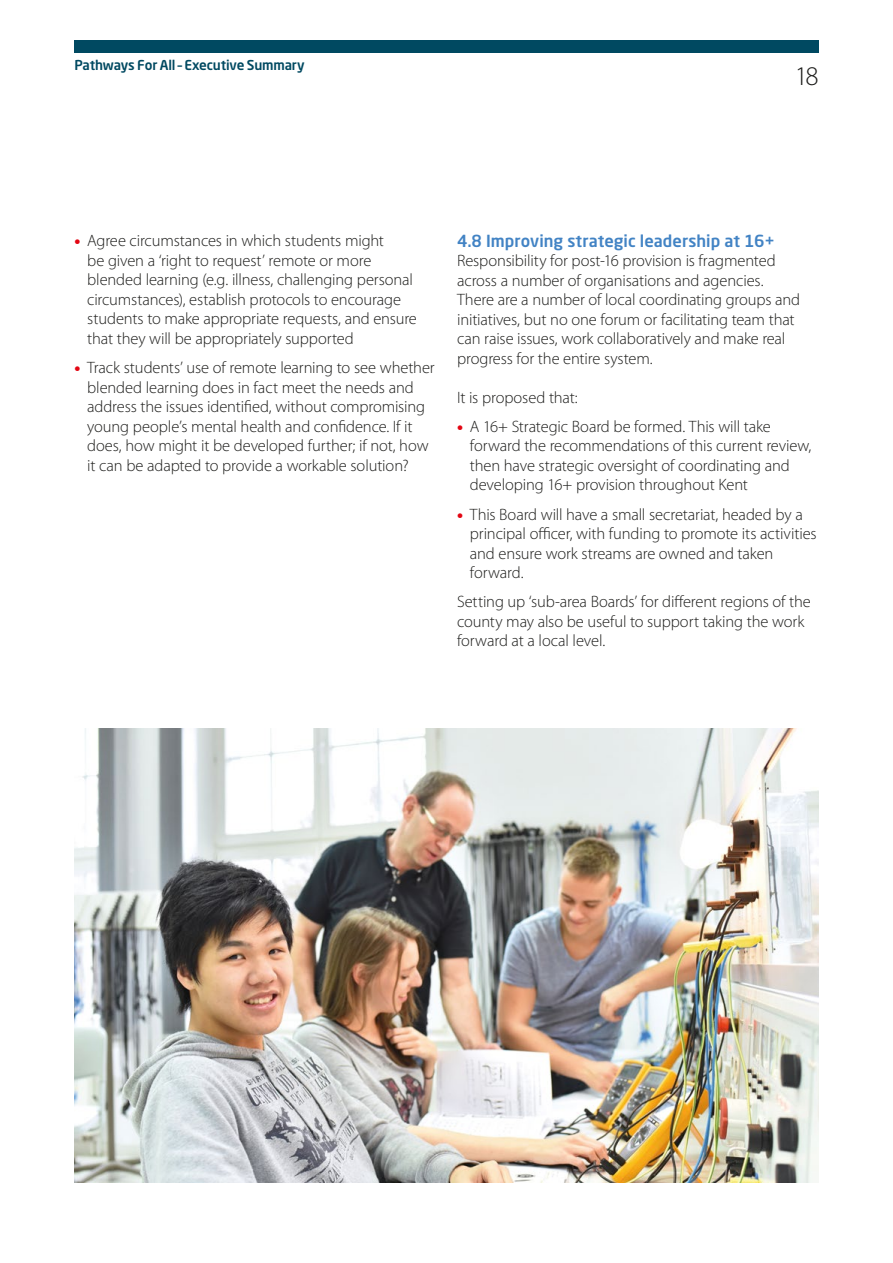
<style>
.page{position:relative;width:893px;height:1263px;background:#fff}
.page>*{position:absolute;margin:0;border:0;box-sizing:border-box;transform-origin:0 0}
.t1{font:300 27px "Myriad Pro";color:#1d1d1b}
.body_text_11_on_13pt{font:300 16.5px/19.5px "Myriad Pro";letter-spacing:-.01em;color:#1d1d1b}
.Running_head_12_on_1{font:500 16.5px "Neo Sans Std";color:#4283c4}
.body_text_before_bul{font:300 16.5px "Myriad Pro";letter-spacing:-.01em;color:#1d1d1b}
.t2{font:500 13.5px "Neo Sans Std";letter-spacing:-.015em;color:#004961}
.s1{font-weight:900;color:#e30613}
</style>
<div class="page">
<div style="left:74px;top:40px;width:745px;height:13px;background:#004961"></div>
<img style="left:74px;top:729px;width:745px;height:453px">
<p class="t2" style="left:74px;top:56px;width:232px">Pathways For All – Executive Summary</p>
<p class="t1" style="left:795px;top:60px;width:25px">18</p>
<p class="body_text_11_on_13pt" style="left:87px;top:231px;width:331px;text-indent:-13px"><span class="s1">•</span> Agree circumstances in which students might<br>be given a ‘right to request’ remote or more blended learning (e.g. illness, challenging personal circumstances), establish protocols to encourage students to make appropriate requests, and ensure that they will be appropriately supported</p>
<p class="body_text_11_on_13pt" style="left:87px;top:358px;width:349px;text-indent:-13px"><span class="s1">•</span> Track students’ use of remote learning to see whether blended learning does in fact meet the needs and address the issues identified, without compromising young people’s mental health and confidence. If it does, how might it be developed further; if not, how it can be adapted to provide a workable solution?</p>
<p class="Running_head_12_on_1" style="left:457px;top:230px;width:319px">4.8 Improving strategic leadership at 16+</p>
<p class="body_text_11_on_13pt" style="left:457px;top:251px;width:345px">Responsibility for post-16 provision is fragmented across a number of organisations and agencies.<br>There are a number of local coordinating groups and initiatives, but no one forum or facilitating team that can raise issues, work collaboratively and make real progress for the entire system.</p>
<p class="body_text_before_bul" style="left:457px;top:387px;width:122px">It is proposed that:</p>
<p class="body_text_11_on_13pt" style="left:470px;top:416px;width:343px;text-indent:-13px"><span class="s1">•</span> A 16+ Strategic Board be formed. This will take forward the recommendations of this current review, then have strategic oversight of coordinating and developing 16+ provision throughout Kent</p>
<p class="body_text_11_on_13pt" style="left:470px;top:504px;width:348px;text-indent:-13px"><span class="s1">•</span> This Board will have a small secretariat, headed by a principal officer, with funding to promote its activities and ensure work streams are owned and taken forward.</p>
<p class="body_text_11_on_13pt" style="left:457px;top:592px;width:355px">Setting up ‘sub-area Boards’ for different regions of the county may also be useful to support taking the work forward at a local level.</p>
</div>
